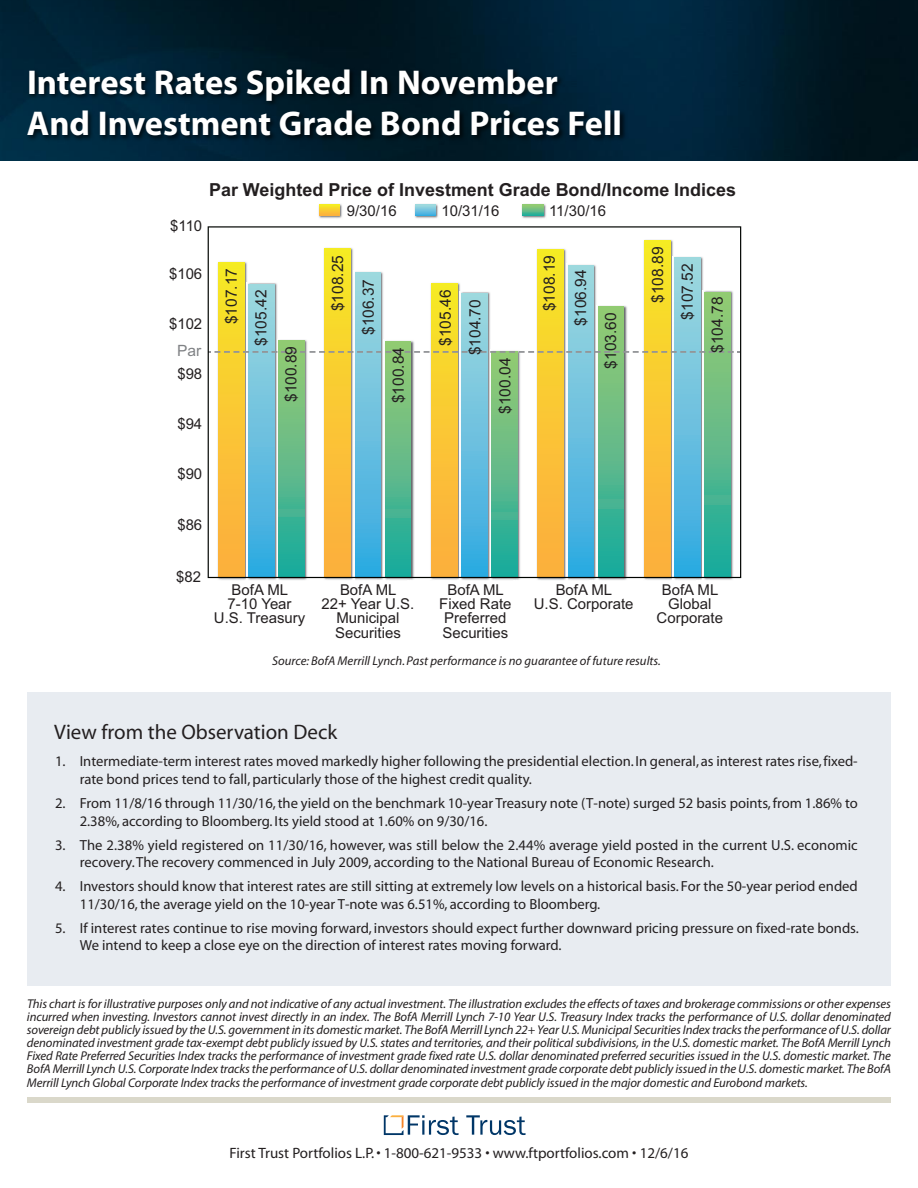
<style>
.page{position:relative;width:918px;height:1188px;background:#fff}
.page>*{position:absolute;margin:0;border:0;box-sizing:border-box;transform-origin:0 0}
.t1{font:700 34.5px/41.4px "Myriad";color:#fff}
.t2{font:21px "Myriad";color:#231f20}
.t3{font:700 18px "Arial";color:#231f20}
.t4{font:15.6px/29.5px "Arial";color:#231f20}
.t5{font:15.6px "Arial";color:#808285}
.t6{font:15px/14.4px "Arial";color:#231f20;text-align:center}
.t7{font:15px "Myriad";color:#231f20}
.t8{font:14.7px/17.5px "Myriad";color:#231f20}
.t9{font:italic 12.75px/13px "Myriad Pro";letter-spacing:-.01em;color:#231f20;text-align:justify}
.t10{font:italic 12.75px "Myriad";color:#231f20}
</style>
<div class="page">
<div style="left:27px;top:693px;width:864px;height:293px;background:#e8ecf1"></div>
<img style="left:0;top:0;width:918px;height:161px">
<svg style="left:466px;top:1115px;width:60px;height:20px"></svg>
<svg style="left:384px;top:1115px;width:75px;height:20px"></svg>
<div style="left:27px;top:1097px;width:864px;height:6px;background:#dad8ca"></div>
<img style="left:21px;top:55px;width:668px;height:99px">
<img style="left:414px;top:204px;width:24px;height:15px">
<svg style="left:415px;top:205px;width:20px;height:11px"></svg>
<img style="left:521px;top:204px;width:25px;height:15px">
<svg style="left:523px;top:205px;width:20px;height:11px"></svg>
<img style="left:318px;top:204px;width:24px;height:15px">
<svg style="left:319px;top:205px;width:21px;height:11px"></svg>
<svg style="left:208px;top:226px;width:533px;height:352px"></svg>
<h1 class="t1" style="left:27px;top:64px;width:597px">Interest Rates Spiked In November<br>And Investment Grade Bond Prices Fell</h1>
<p class="t6" style="left:170px;top:218px;width:34px">$110</p>
<p class="t6" style="left:169px;top:267px;width:35px">$106</p>
<p class="t6" style="left:169px;top:317px;width:35px">$102</p>
<p class="t5" style="left:177px;top:340px;width:26px">Par</p>
<p class="t6" style="left:177px;top:367px;width:26px">$98</p>
<p class="t6" style="left:177px;top:417px;width:26px">$94</p>
<h3 class="t3" style="left:209px;top:177px;width:529px">Par Weighted Price of Investment Grade Bond/Income Indices</h3>
<p class="t4" style="left:216px;top:346px;width:79px;text-indent:22px;rotate:-90deg">$107.17 $105.42</p>
<p class="t4" style="left:276px;top:402px;width:58px;rotate:-90deg">$100.89</p>
<p class="t6" style="left:347px;top:204px;width:51px">9/30/16</p>
<p class="t6" style="left:441px;top:204px;width:60px">10/31/16</p>
<p class="t6" style="left:549px;top:204px;width:59px">11/30/16</p>
<p class="t4" style="left:322px;top:335px;width:82px;line-height:30.8px;text-indent:24px;rotate:-90deg">$108.25 $106.37</p>
<p class="t4" style="left:384px;top:403px;width:58px;rotate:-90deg">$100.84</p>
<p class="t4" style="left:535px;top:311px;width:58px;rotate:-90deg">$108.19</p>
<p class="t4" style="left:566px;top:326px;width:58px;rotate:-90deg">$106.94</p>
<p class="t4" style="left:431px;top:355px;width:67px;text-indent:10px;rotate:-90deg">$105.46 $104.70</p>
<p class="t4" style="left:596px;top:369px;width:58px;rotate:-90deg">$103.60</p>
<p class="t4" style="left:490px;top:414px;width:58px;rotate:-90deg">$100.04</p>
<p class="t4" style="left:643px;top:303px;width:58px;rotate:-90deg">$108.89</p>
<p class="t4" style="left:672px;top:320px;width:58px;rotate:-90deg">$107.52</p>
<p class="t4" style="left:703px;top:353px;width:58px;rotate:-90deg">$104.78</p>
<p class="t6" style="left:177px;top:467px;width:26px">$90</p>
<p class="t6" style="left:177px;top:517px;width:26px">$86</p>
<p class="t6" style="left:176px;top:569px;width:26px">$82</p>
<p class="t6" style="left:214px;top:582px;width:93px">BofA ML<br>7-10 Year<br>U.S. Treasury</p>
<p class="t6" style="left:439px;top:582px;width:74px">BofA ML<br>Fixed Rate<br>Preferred<br>Securities</p>
<p class="t6" style="left:322px;top:582px;width:94px">BofA ML<br>22+ Year U.S.<br>Municipal<br>Securities</p>
<p class="t6" style="left:534px;top:582px;width:101px">BofA ML<br>U.S. Corporate</p>
<p class="t6" style="left:657px;top:582px;width:68px">BofA ML<br>Global<br>Corporate</p>
<p class="t10" style="left:272px;top:656px;width:390px">Source: BofA Merrill Lynch.Past performance is no guarantee of future results.</p>
<h2 class="t2" style="left:54px;top:724px;width:285px">View from the Observation Deck</h2>
<p class="t8" style="left:80px;top:754px;width:780px;text-indent:-25px">1. Intermediate-term interest rates moved markedly higher following the presidential election.In general,as interest rates rise,fixed&shy;rate bond prices tend to fall, particularly those of the highest credit quality.</p>
<p class="t8" style="left:80px;top:796px;width:780px;text-indent:-25px">2. From 11/8/16 through 11/30/16,the yield on the benchmark 10-year Treasury note (T-note) surged 52 basis points,from 1.86% to<br>2.38%, according to Bloomberg. Its yield stood at 1.60% on 9/30/16.</p>
<p class="t8" style="left:80px;top:837px;width:780px;text-indent:-25px">3. The 2.38% yield registered on 11/30/16, however, was still below the 2.44% average yield posted in the current U.S. economic recovery.The recovery commenced in July 2009, according to the National Bureau of Economic Research.</p>
<p class="t8" style="left:80px;top:879px;width:780px;text-indent:-25px">4. Investors should know that interest rates are still sitting at extremely low levels on a historical basis. For the 50-year period ended<br>11/30/16,the average yield on the 10-year T-note was 6.51%, according to Bloomberg.</p>
<p class="t8" style="left:80px;top:920px;width:781px;text-indent:-25px">5. If interest rates continue to rise moving forward, investors should expect further downward pricing pressure on fixed-rate bonds.<br>We intend to keep a close eye on the direction of interest rates moving forward.</p>
<p class="t9" style="left:27px;top:998px;width:866px">This chart is for illustrative purposes only and not indicative of any actual investment. The illustration excludes the effects of taxes and brokerage commissions or other expenses incurred when investing. Investors cannot invest directly in an index. The BofA Merrill Lynch 7-10 Year U.S. Treasury Index tracks the performance of U.S. dollar denominated sovereign debt publicly issued by the U.S. government in its domestic market. The BofA Merrill Lynch 22+ Year U.S. Municipal Securities Index tracks the performance of U.S. dollar denominated investment grade tax-exempt debt publicly issued by U.S. states and territories, and their political subdivisions, in the U.S. domestic market. The BofA Merrill Lynch Fixed Rate Preferred Securities Index tracks the performance of investment grade fixed rate U.S. dollar denominated preferred securities issued in the U.S. domestic market. The BofA Merrill Lynch U.S. Corporate Index tracks the performance of U.S. dollar denominated investment grade corporate debt publicly issued in the U.S. domestic market. The BofA Merrill Lynch Global Corporate Index tracks the performance of investment grade corporate debt publicly issued in the major domestic and Eurobond markets.</p>
<p class="t7" style="left:230px;top:1148px;width:460px">First Trust Portfolios L.P.• 1-800-621-9533 • www.ftportfolios.com • 12/6/16</p>
</div>
